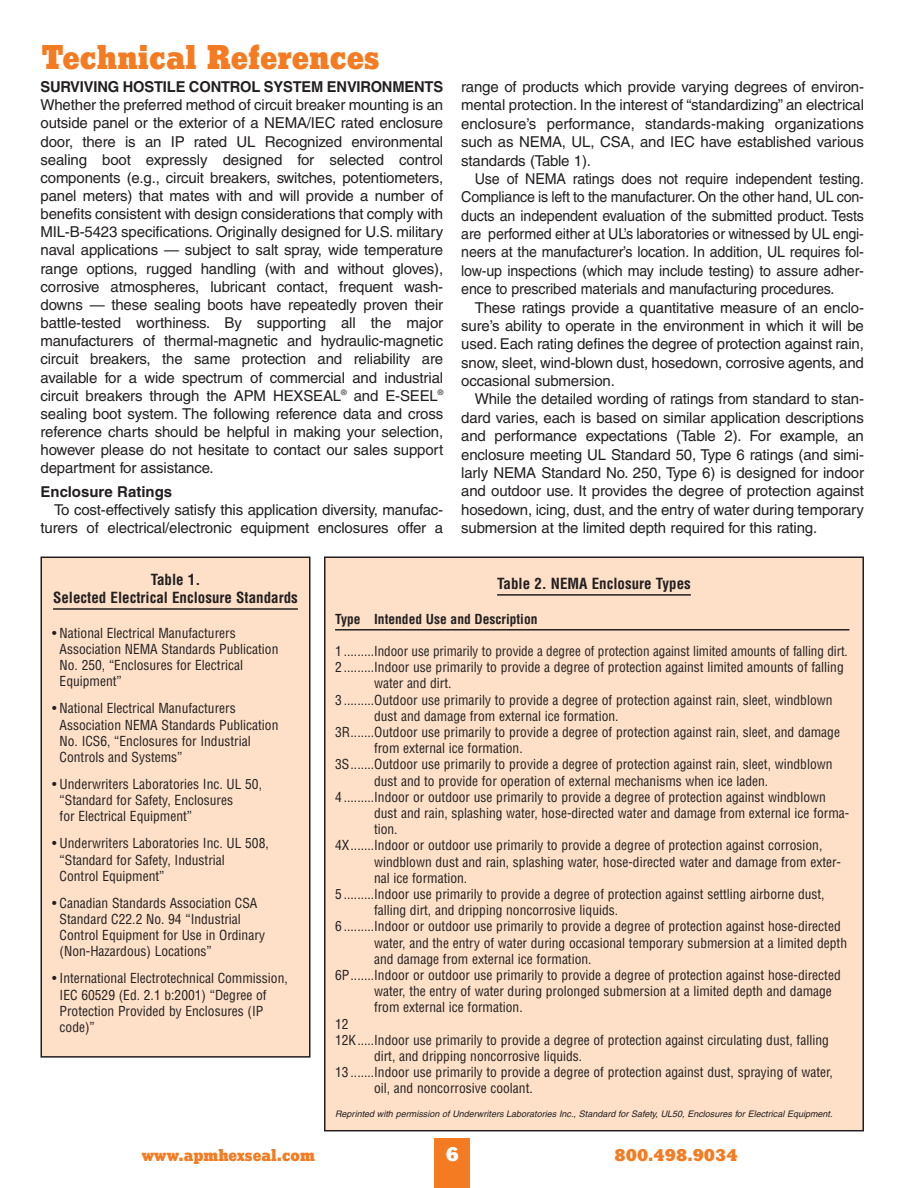
<style>
.page{position:relative;width:918px;height:1188px;background:#fff}
.page>*{position:absolute;margin:0;border:0;box-sizing:border-box;transform-origin:0 0}
.t1{font:900 36px "Stymie";color:#f47b21}
.t2{font:900 21px "Stymie";color:#fff}
.t3{font:900 18px "Stymie";color:#f47b21}
.t4{font:15px/18.1px "Helvetica";letter-spacing:-.01em;color:#231f20;text-align:justify}
.t5{font:15px/18.5px "Helvetica";letter-spacing:-.01em;color:#231f20;text-align:justify;scale:.95 1}
.t6{font:700 condensed 15px/18px "Helvetica";color:#231f20;text-align:center}
.t7{font:700 15px "Helvetica";letter-spacing:-.01em;color:#231f20}
.t8{font:condensed 13.5px/16.2px "Helvetica";color:#231f20}
.t9{font:700 condensed 13.5px "Helvetica";color:#231f20}
.t10{font:italic 9px "Helvetica";color:#231f20}
</style>
<div class="page">
<div style="left:434px;top:1138px;width:36px;height:50px;background:#f47b21"></div>
<div style="left:41px;top:557px;width:269px;height:500px;background:#fde0c7"></div>
<div style="left:41px;top:557px;width:270px;height:501px;border:2px solid #231f20"></div>
<hr style="left:53px;top:608px;width:245px;height:2px;background:#231f20">
<div style="left:325px;top:557px;width:538px;height:574px;background:#fde0c7"></div>
<div style="left:324px;top:556px;width:540px;height:575px;border:2px solid #231f20"></div>
<hr style="left:497px;top:594px;width:194px;height:2px;background:#231f20">
<hr style="left:335px;top:629px;width:514px;height:2px;background:#231f20">
<h1 class="t1" style="left:42px;top:36px;width:339px">Technical References</h1>
<p class="t7" style="left:40px;top:81px;width:404px">SURVIVING HOSTILE CONTROL SYSTEM ENVIRONMENTS</p>
<p class="t4" style="left:40px;top:97px;width:404px">Whether the preferred method of circuit breaker mounting is an outside panel or the exterior of a NEMA/IEC rated enclosure door, there is an IP rated UL Recognized environmental sealing boot expressly designed for selected control components (e.g., circuit breakers, switches, potentiometers, panel meters) that mates with and will provide a number of benefits consistent with design considerations that comply with MIL-B-5423 specifications. Originally designed for U.S. military naval applications — subject to salt spray, wide temperature range options, rugged handling (with and without gloves), corrosive atmospheres, lubricant contact, frequent wash&shy;downs — these sealing boots have repeatedly proven their battle-tested worthiness. By supporting all the major manufacturers of thermal-magnetic and hydraulic-magnetic circuit breakers, the same protection and reliability are available for a wide spectrum of commercial and industrial circuit breakers through the APM HEXSEAL<sup>®</sup> and E-SEEL<sup>® </sup>sealing boot system. The following reference data and cross reference charts should be helpful in making your selection, however please do not hesitate to contact our sales support department for assistance.</p>
<p class="t7" style="left:41px;top:486px;width:133px">Enclosure Ratings</p>
<p class="t4" style="left:41px;top:502px;width:404px;text-align:right">To cost-effectively satisfy this application diversity, manufac&shy;turers of electrical/electronic equipment enclosures offer a</p>
<p class="t4" style="left:461px;top:79px;width:404px">range of products which provide varying degrees of environ&shy;mental protection. In the interest of “standardizing” an electrical enclosure’s performance, standards-making organizations such as NEMA, UL, CSA, and IEC have established various standards (Table 1).</p>
<p class="t5" style="left:461px;top:171px;width:425px;text-indent:14px">Use of NEMA ratings does not require independent testing.<br>Compliance is left to the manufacturer. On the other hand, UL con&shy;ducts an independent evaluation of the submitted product. Tests are performed either at UL’s laboratories or witnessed by UL engi&shy;neers at the manufacturer’s location. In addition, UL requires fol&shy;low-up inspections (which may include testing) to assure adher&shy;ence to prescribed materials and manufacturing procedures.</p>
<p class="t4" style="left:461px;top:300px;width:404px;text-indent:13px">These ratings provide a quantitative measure of an enclo&shy;sure’s ability to operate in the environment in which it will be used. Each rating defines the degree of protection against rain, snow, sleet, wind-blown dust, hosedown, corrosive agents, and occasional submersion.</p>
<p class="t4" style="left:461px;top:391px;width:404px;text-indent:13px">While the detailed wording of ratings from standard to stan&shy;dard varies, each is based on similar application descriptions and performance expectations (Table 2). For example, an enclosure meeting UL Standard 50, Type 6 ratings (and simi&shy;larly NEMA Standard No. 250, Type 6) is designed for indoor and outdoor use. It provides the degree of protection against hosedown, icing, dust, and the entry of water during temporary submersion at the limited depth required for this rating.</p>
<p class="t6" style="left:53px;top:572px;width:246px">Table 1.<br>Selected Electrical Enclosure Standards</p>
<p class="t8" style="left:60px;top:626px;width:220px;text-indent:-8px">• National Electrical Manufacturers<br>Association NEMA Standards Publication<br>No. 250, “Enclosures for Electrical<br>Equipment”</p>
<p class="t8" style="left:60px;top:701px;width:220px;text-indent:-8px">• National Electrical Manufacturers Association NEMA Standards Publication No. ICS6, “Enclosures for Industrial Controls and Systems”</p>
<p class="t8" style="left:60px;top:777px;width:204px;text-indent:-8px">• Underwriters Laboratories Inc. UL 50, “Standard for Safety, Enclosures<br>for Electrical Equipment”</p>
<p class="t8" style="left:60px;top:836px;width:211px;text-indent:-8px">• Underwriters Laboratories Inc. UL 508, “Standard for Safety, Industrial<br>Control Equipment”</p>
<p class="t8" style="left:60px;top:896px;width:207px;text-indent:-8px">• Canadian Standards Association CSA Standard C22.2 No. 94 “Industrial Control Equipment for Use in Ordinary (Non-Hazardous) Locations”</p>
<p class="t8" style="left:60px;top:971px;width:230px;text-indent:-8px">• International Electrotechnical Commission,<br>IEC 60529 (Ed. 2.1 b:2001) “Degree of<br>Protection Provided by Enclosures (IP code)”</p>
<p class="t6" style="left:497px;top:576px;width:195px">Table 2. NEMA Enclosure Types</p>
<p class="t9" style="left:335px;top:613px;width:204px">Type Intended Use and Description</p>
<p class="t8" style="left:335px;top:644px;width:514px">1 .........Indoor use primarily to provide a degree of protection against limited amounts of falling dirt.</p>
<p class="t8" style="left:335px;top:660px;width:510px">2 .........Indoor use primarily to provide a degree of protection against limited amounts of falling</p>
<p class="t8" style="left:374px;top:676px;width:79px">water and dirt.</p>
<p class="t8" style="left:335px;top:693px;width:499px">3 .........Outdoor use primarily to provide a degree of protection against rain, sleet, windblown</p>
<p class="t8" style="left:374px;top:709px;width:246px">dust and damage from external ice formation.</p>
<p class="t8" style="left:335px;top:725px;width:506px">3R.......Outdoor use primarily to provide a degree of protection against rain, sleet, and damage</p>
<p class="t8" style="left:374px;top:741px;width:150px">from external ice formation.</p>
<p class="t8" style="left:335px;top:757px;width:499px">3S.......Outdoor use primarily to provide a degree of protection against rain, sleet, windblown</p>
<p class="t8" style="left:374px;top:774px;width:396px">dust and to provide for operation of external mechanisms when ice laden.</p>
<p class="t8" style="left:335px;top:790px;width:492px">4 .........Indoor or outdoor use primarily to provide a degree of protection against windblown</p>
<p class="t8" style="left:374px;top:806px;width:477px">dust and rain, splashing water, hose-directed water and damage from external ice forma-</p>
<p class="t8" style="left:374px;top:822px;width:25px">tion.</p>
<p class="t8" style="left:335px;top:838px;width:489px">4X.......Indoor or outdoor use primarily to provide a degree of protection against corrosion,</p>
<p class="t8" style="left:374px;top:855px;width:469px">windblown dust and rain, splashing water, hose-directed water and damage from exter-</p>
<p class="t8" style="left:374px;top:871px;width:95px">nal ice formation.</p>
<p class="t8" style="left:335px;top:887px;width:491px">5 .........Indoor use primarily to provide a degree of protection against settling airborne dust,</p>
<p class="t8" style="left:374px;top:903px;width:246px">falling dirt, and dripping noncorrosive liquids.</p>
<p class="t8" style="left:335px;top:919px;width:507px">6 .........Indoor or outdoor use primarily to provide a degree of protection against hose-directed</p>
<p class="t8" style="left:374px;top:936px;width:475px">water, and the entry of water during occasional temporary submersion at a limited depth</p>
<p class="t8" style="left:374px;top:952px;width:219px">and damage from external ice formation.</p>
<p class="t8" style="left:335px;top:968px;width:507px">6P.......Indoor or outdoor use primarily to provide a degree of protection against hose-directed</p>
<p class="t8" style="left:374px;top:984px;width:459px">water, the entry of water during prolonged submersion at a limited depth and damage</p>
<p class="t8" style="left:374px;top:1000px;width:150px">from external ice formation.</p>
<p class="t8" style="left:335px;top:1017px;width:15px">12</p>
<p class="t8" style="left:335px;top:1033px;width:495px">12K.....Indoor use primarily to provide a degree of protection against circulating dust, falling</p>
<p class="t8" style="left:374px;top:1049px;width:210px">dirt, and dripping noncorrosive liquids.</p>
<p class="t8" style="left:335px;top:1065px;width:499px">13 .......Indoor use primarily to provide a degree of protection against dust, spraying of water,</p>
<p class="t8" style="left:374px;top:1081px;width:160px">oil, and noncorrosive coolant.</p>
<p class="t10" style="left:335px;top:1111px;width:499px">Reprinted with permission of Underwriters Laboratories Inc., Standard for Safety, UL50, Enclosures for Electrical Equipment.</p>
<h3 class="t3" style="left:142px;top:1144px;width:174px">www.apmhexseal.com</h3>
<h2 class="t2" style="left:446px;top:1141px;width:15px">6</h2>
<h3 class="t3" style="left:614px;top:1144px;width:125px">800.498.9034</h3>
</div>
